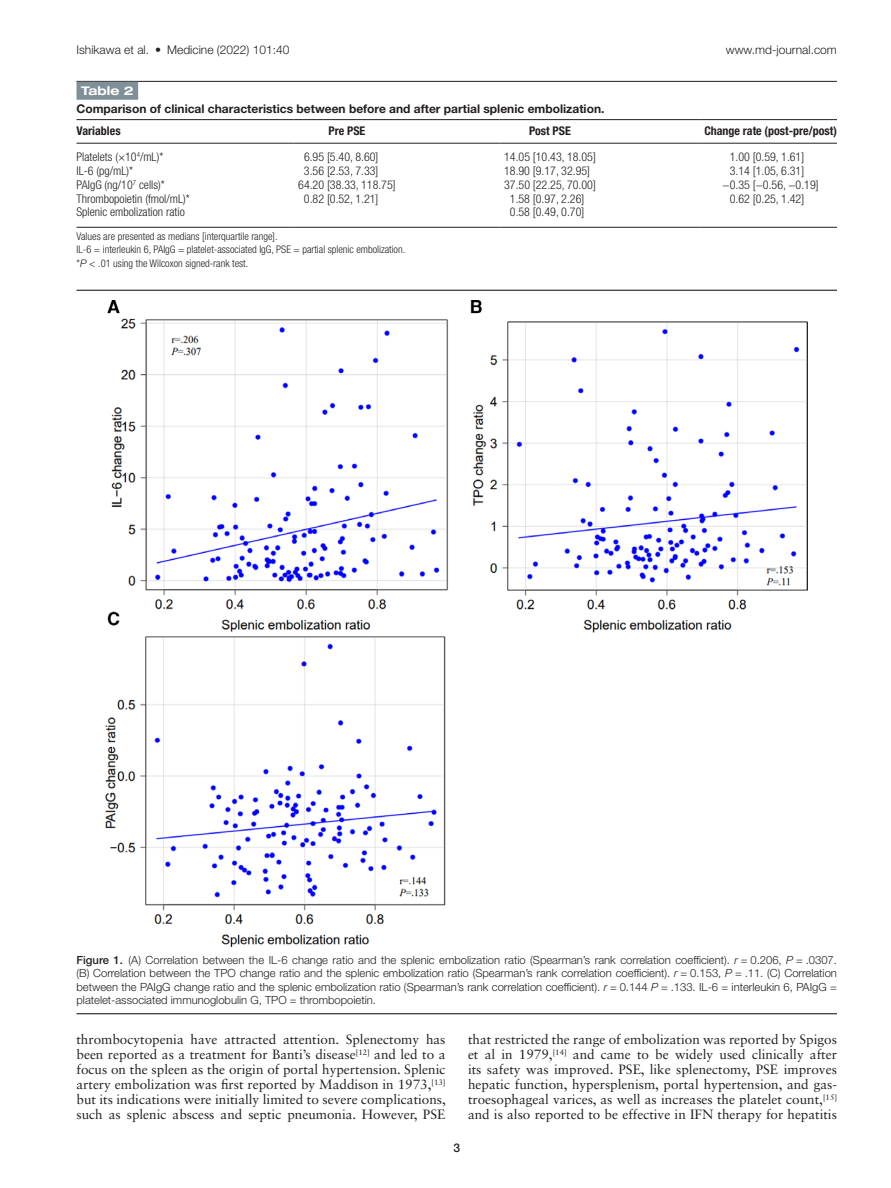
<style>
.page{position:relative;width:891px;height:1188px;background:#fff}
.page>*{position:absolute;margin:0;border:0;box-sizing:border-box;transform-origin:0 0}
.t1{font:13.5px/15px "Sabon LT Std";color:#231f20;text-align:justify}
.t2{font:300 condensed 12px "Helvetica Neue LT Std";color:#231f20}
.t3{font:700 12px "Helvetica Neue LT Std";color:#231f20}
.t4{font:300 12px "Helvetica Neue LT Std";color:#231f20}
.t5{font:700 condensed 12px "Helvetica Neue LT Std";color:#231f20}
.t6{font:700 expanded 12px "Helvetica Neue LT Std";color:#fff}
.t7{font:500 12px "Helvetica Neue LT Std";color:#231f20}
.t8{font:300 11.25px/13.5px "Helvetica Neue LT Std";color:#231f20;text-align:justify}
.t9{font:300 condensed 10.5px/13.5px "Helvetica Neue LT Std";color:#231f20}
.s1{font-style:italic;font-stretch:normal}
.s2{font-weight:500}
.s3{font-style:italic}
</style>
<div class="page">
<hr style="left:76px;top:81px;width:761px;height:1px;background:#231f20">
<div style="left:76px;top:82px;width:62px;height:18px;background:#7f9098"></div>
<hr style="left:76px;top:119px;width:218px;height:1px;background:#231f20">
<hr style="left:76px;top:143px;width:218px;height:1px;background:#231f20">
<hr style="left:294px;top:119px;width:206px;height:1px;background:#231f20">
<hr style="left:294px;top:143px;width:206px;height:1px;background:#231f20">
<hr style="left:500px;top:119px;width:200px;height:1px;background:#231f20">
<hr style="left:500px;top:143px;width:200px;height:1px;background:#231f20">
<hr style="left:700px;top:119px;width:137px;height:1px;background:#231f20">
<hr style="left:700px;top:143px;width:137px;height:1px;background:#231f20">
<hr style="left:76px;top:227px;width:218px;height:1px;background:#231f20">
<hr style="left:294px;top:227px;width:206px;height:1px;background:#231f20">
<hr style="left:500px;top:227px;width:200px;height:1px;background:#231f20">
<hr style="left:700px;top:227px;width:137px;height:1px;background:#231f20">
<img style="left:106px;top:301px;width:702px;height:646px">
<hr style="left:76px;top:290px;width:761px;height:1px;background:#231f20">
<hr style="left:76px;top:1013px;width:761px;height:1px;background:#231f20">
<p class="t4" style="left:76px;top:42px;width:214px">Ishikawa et al. • Medicine (2022) 101:40</p>
<p class="t4" style="left:726px;top:42px;width:113px">www.md-journal.com</p>
<p class="t6" style="left:81px;top:83px;width:54px">Table 2</p>
<p class="t3" style="left:76px;top:102px;width:530px">Comparison of clinical characteristics between before and after partial splenic embolization.</p>
<p class="t5" style="left:76px;top:124px;width:46px">Variables</p>
<p class="t5" style="left:329px;top:124px;width:38px">Pre PSE</p>
<p class="t5" style="left:529px;top:124px;width:43px">Post PSE</p>
<p class="t5" style="left:704px;top:124px;width:134px">Change rate (post-pre/post)</p>
<p class="t2" style="left:76px;top:150px;width:88px">Platelets (×10<sup>4</sup>/mL)*</p>
<p class="t2" style="left:304px;top:150px;width:76px">6.95 [5.40, 8.60]</p>
<p class="t2" style="left:504px;top:150px;width:93px">14.05 [10.43, 18.05]</p>
<p class="t2" style="left:730px;top:150px;width:76px">1.00 [0.59, 1.61]</p>
<p class="t2" style="left:76px;top:164px;width:58px">IL-6 (pg/mL)*</p>
<p class="t2" style="left:304px;top:164px;width:76px">3.56 [2.53, 7.33]</p>
<p class="t2" style="left:504px;top:164px;width:87px">18.90 [9.17, 32.95]</p>
<p class="t2" style="left:730px;top:164px;width:76px">3.14 [1.05, 6.31]</p>
<p class="t2" style="left:76px;top:178px;width:90px">PAIgG (ng/10<sup>7</sup> cells)*</p>
<p class="t2" style="left:298px;top:178px;width:99px">64.20 [38.33, 118.75]</p>
<p class="t2" style="left:504px;top:178px;width:93px">37.50 [22.25, 70.00]</p>
<p class="t2" style="left:723px;top:178px;width:98px">−0.35 [−0.56, −0.19]</p>
<p class="t2" style="left:76px;top:191px;width:115px">Thrombopoietin (fmol/mL)*</p>
<p class="t2" style="left:304px;top:191px;width:76px">0.82 [0.52, 1.21]</p>
<p class="t2" style="left:510px;top:191px;width:76px">1.58 [0.97, 2.26]</p>
<p class="t2" style="left:730px;top:191px;width:76px">0.62 [0.25, 1.42]</p>
<p class="t2" style="left:76px;top:205px;width:110px">Splenic embolization ratio</p>
<p class="t2" style="left:510px;top:205px;width:76px">0.58 [0.49, 0.70]</p>
<p class="t9" style="left:76px;top:229px;width:330px">Values are presented as medians [interquartile range].<br>IL-6 = interleukin 6, PAIgG = platelet-associated IgG, PSE = partial splenic embolization. *<span class="s1">P</span> &lt; .01 using the Wilcoxon signed-rank test.</p>
<p class="t8" style="left:76px;top:953px;width:762px"><span class="s2">Figure 1.</span> (A) Correlation between the IL-6 change ratio and the splenic embolization ratio (Spearman’s rank correlation coefficient). <span class="s3">r</span> = 0.206, <span class="s3">P</span> = .0307. (B) Correlation between the TPO change ratio and the splenic embolization ratio (Spearman’s rank correlation coefficient). <span class="s3">r</span> = 0.153, <span class="s3">P</span> = .11. (C) Correlation between the PAIgG change ratio and the splenic embolization ratio (Spearman’s rank correlation coefficient). <span class="s3">r</span> = 0.144 <span class="s3">P</span> = .133. IL-6 = interleukin 6, PAIgG = platelet-associated immunoglobulin G, TPO = thrombopoietin.</p>
<p class="t1" style="left:76px;top:1032px;width:371px">thrombocytopenia have attracted attention. Splenectomy has been reported as a treatment for Banti’s disease<sup>[12]</sup> and led to a focus on the spleen as the origin of portal hypertension. Splenic artery embolization was first reported by Maddison in 1973,<sup>[13] </sup>but its indications were initially limited to severe complications, such as splenic abscess and septic pneumonia. However, PSE</p>
<p class="t1" style="left:468px;top:1032px;width:371px">that restricted the range of embolization was reported by Spigos et al in 1979,<sup>[14]</sup> and came to be widely used clinically after its safety was improved. PSE, like splenectomy, PSE improves hepatic function, hypersplenism, portal hypertension, and gas&shy;troesophageal varices, as well as increases the platelet count,<sup>[15] </sup>and is also reported to be effective in IFN therapy for hepatitis</p>
<p class="t7" style="left:453px;top:1140px;width:8px">3</p>
</div>
